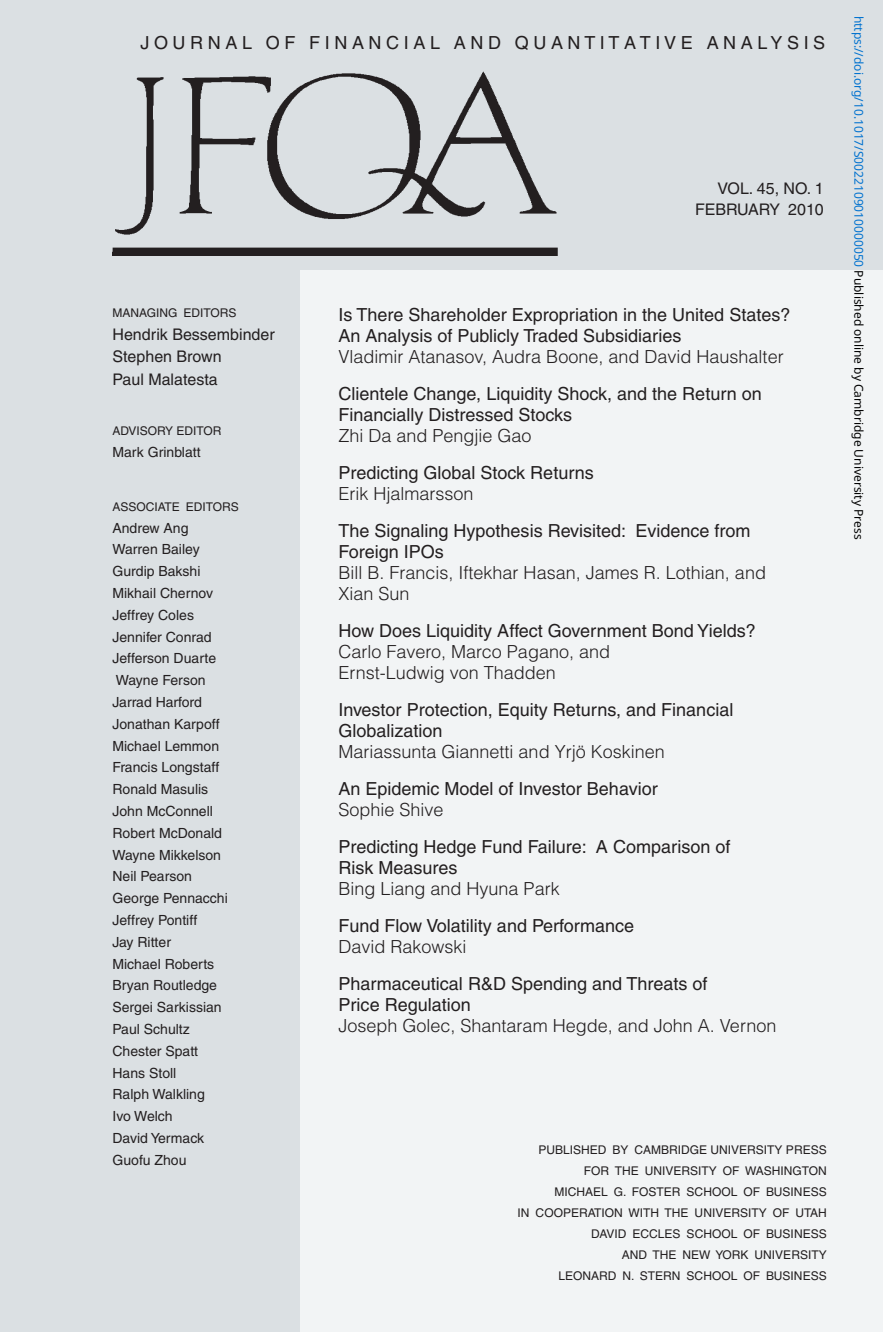
<style>
.page{position:relative;width:883px;height:1332px;background:#fff}
.page>*{position:absolute;margin:0;border:0;box-sizing:border-box;transform-origin:0 0}
.t1{font:18px/21px "Helvetica";color:#231f20}
.t2{font:300 18px/21px "Helvetica";color:#231f20}
.t3{font:16px/22.6px "Helvetica";color:#231f20;text-align:right}
.t4{font:14px/21.8px "Helvetica";color:#231f20}
.t5{font:12px/21px "Helvetica";color:#231f20;text-align:right}
.t6{font:12px "Noto Sans";color:#0172cf}
.s1{font-weight:300}
.s2{font-weight:400}
.s3{color:#000}
</style>
<div class="page">
<div style="left:0;top:0;width:882px;height:1332px;background:#dbe0e3"></div>
<div style="left:300px;top:271px;width:582px;height:1061px;background:#f2f4f5"></div>
<img style="left:112px;top:71px;width:445px;height:184px">
<p class="t1" style="left:140px;top:34px;width:686px">J O U R N A L O F F I N A N C I A L A N D Q U A N T I T A T I V E A N A L Y S I S</p>
<p class="t5" style="left:112px;top:303px;width:125px">MANAGING EDITORS</p>
<p class="t3" style="left:112px;top:324px;width:164px;text-align:left">Hendrik Bessembinder<br>Stephen Brown<br>Paul Malatesta</p>
<p class="t5" style="left:112px;top:421px;width:110px">ADVISORY EDITOR</p>
<p class="t4" style="left:112px;top:442px;width:90px">Mark Grinblatt</p>
<p class="t5" style="left:112px;top:497px;width:128px">ASSOCIATE EDITORS</p>
<p class="t4" style="left:112px;top:518px;width:117px">Andrew Ang<br>Warren Bailey<br>Gurdip Bakshi<br>Mikhail Chernov<br>Jeffrey Coles<br>Jennifer Conrad<br>Jefferson Duarte<br>Wayne Ferson<br>Jarrad Harford<br>Jonathan Karpoff<br>Michael Lemmon<br>Francis Longstaff<br>Ronald Masulis<br>John McConnell<br>Robert McDonald<br>Wayne Mikkelson<br>Neil Pearson<br>George Pennacchi<br>Jeffrey Pontiff<br>Jay Ritter<br>Michael Roberts<br>Bryan Routledge<br>Sergei Sarkissian<br>Paul Schultz<br>Chester Spatt<br>Hans Stoll<br>Ralph Walkling<br>Ivo Welch<br>David Yermack<br>Guofu Zhou</p>
<p class="t3" style="left:694px;top:179px;width:130px;line-height:21px">VOL. 45, NO. 1<br>FEBRUARY 2010</p>
<p class="t1" style="left:338px;top:306px;width:453px">Is There Shareholder Expropriation in the United States?<br>An Analysis of Publicly Traded Subsidiaries<br><span class="s1">Vladimir Atanasov, Audra Boone, and David Haushalter</span></p>
<p class="t1" style="left:338px;top:385px;width:425px">Clientele Change, Liquidity Shock, and the Return on<br>Financially Distressed Stocks<br><span class="s1">Zhi Da and Pengjie Gao</span></p>
<p class="t1" style="left:338px;top:464px;width:257px">Predicting Global Stock Returns<br><span class="s1">Erik Hjalmarsson</span></p>
<p class="t1" style="left:338px;top:522px;width:429px">The Signaling Hypothesis Revisited: Evidence from<br>Foreign IPOs<br><span class="s1">Bill B. Francis, Iftekhar Hasan, James R. Lothian, and<br>Xian Sun</span></p>
<p class="t2" style="left:338px;top:622px;width:419px"><span class="s2">How Does Liquidity Affect Government Bond Yields?<br></span>Carlo Favero, Marco Pagano, and<br>Ernst-Ludwig von Thadden</p>
<p class="t1" style="left:338px;top:701px;width:396px">Investor Protection, Equity Returns, and Financial<br>Globalization<br><span class="s1">Mariassunta Giannetti and Yrjö Koskinen</span></p>
<p class="t1" style="left:338px;top:780px;width:320px">An Epidemic Model of Investor Behavior<br><span class="s1">Sophie Shive</span></p>
<p class="t1" style="left:338px;top:838px;width:393px">Predicting Hedge Fund Failure: A Comparison of<br>Risk Measures<br><span class="s1">Bing Liang and Hyuna Park</span></p>
<p class="t1" style="left:338px;top:917px;width:297px">Fund Flow Volatility and Performance<br><span class="s1">David Rakowski</span></p>
<p class="t1" style="left:338px;top:975px;width:439px">Pharmaceutical R&amp;D Spending and Threats of<br>Price Regulation<br><span class="s1">Joseph Golec, Shantaram Hegde, and John A. Vernon</span></p>
<p class="t5" style="left:517px;top:1141px;width:310px">PUBLISHED BY CAMBRIDGE UNIVERSITY PRESS FOR THE UNIVERSITY OF WASHINGTON<br>MICHAEL G. FOSTER SCHOOL OF BUSINESS<br>IN COOPERATION WITH THE UNIVERSITY OF UTAH DAVID ECCLES SCHOOL OF BUSINESS<br>AND THE NEW YORK UNIVERSITY<br>LEONARD N. STERN SCHOOL OF BUSINESS</p>
<p class="t6" style="left:866px;top:16px;width:525px;rotate:90deg">https://doi.org/10.1017/S0022109010000050 <span class="s3">Published online by Cambridge University Press</span></p>
</div>
